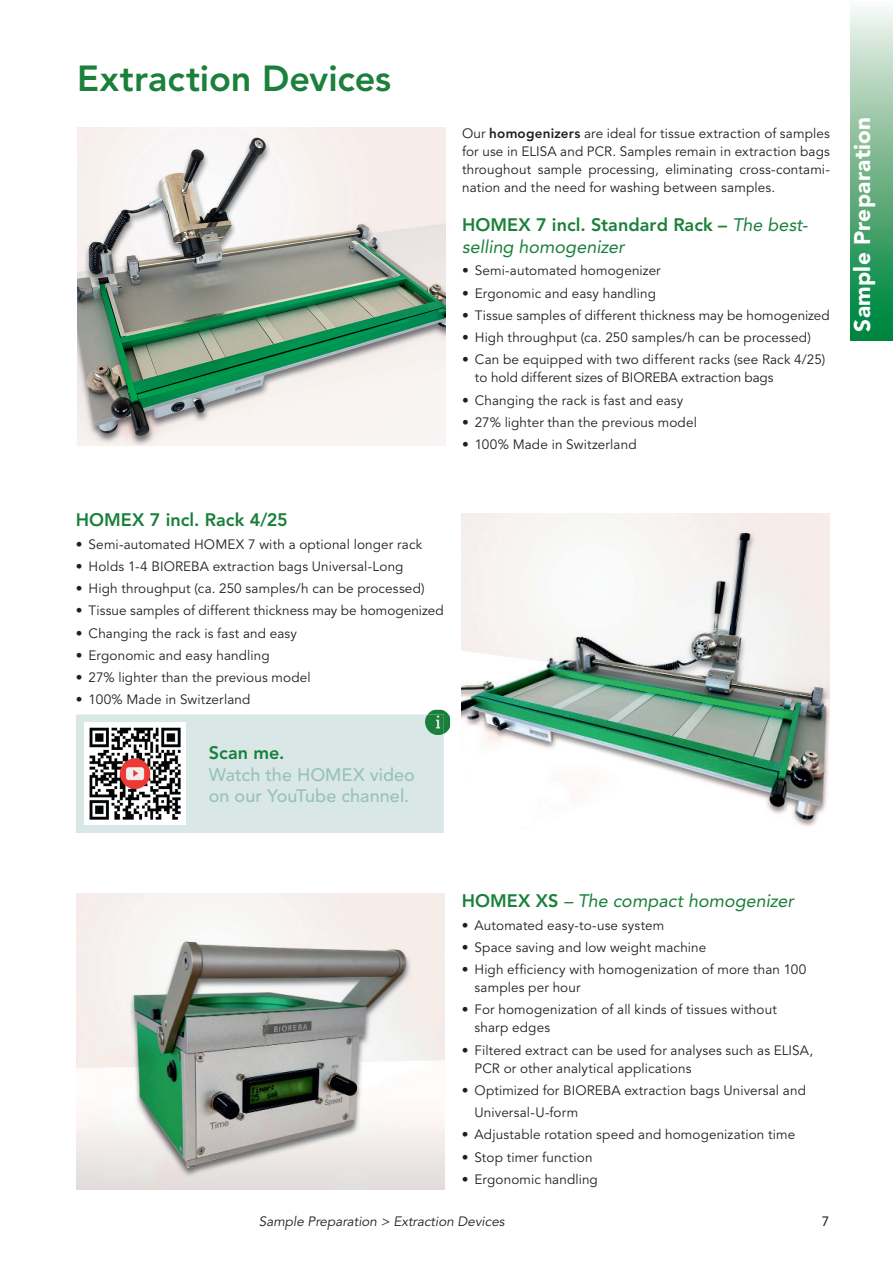
<style>
.page{position:relative;width:893px;height:1263px;background:#fff}
.page>*{position:absolute;margin:0;border:0;box-sizing:border-box;transform-origin:0 0}
.t1{font:800 36px "Avenir LT Std";color:#1a803a}
.t2{font:900 22.5px "Avenir LT Std";letter-spacing:.015em;color:#fff}
.t3{font:italic 18px/21.6px "Avenir LT Std";color:#1a803a}
.t4{font:500 18px/21.6px "Avenir LT Std";color:#99c1b9}
.t5{font:800 18px "Avenir LT Std";color:#1a803a}
.t6{font:13.5px/18px "Avenir LT Std";letter-spacing:.01em;color:#231f20}
.t7{font:italic 13.5px "Avenir LT Std";color:#231f20}
.t8{font:13.5px "Avenir LT Std";color:#231f20}
.s1{font-weight:800}
.s2{font-weight:800;font-style:normal}
</style>
<div class="page">
<div style="left:850px;top:0;width:43px;height:340px;background:linear-gradient(to bottom,#f9f4ef,#007d31)"></div>
<img style="left:77px;top:128px;width:368px;height:318px">
<img style="left:77px;top:894px;width:368px;height:295px">
<img style="left:461px;top:514px;width:368px;height:313px">
<div style="left:76px;top:714px;width:368px;height:119px;background:#d9e8e7"></div>
<img style="left:84px;top:723px;width:102px;height:102px">
<img style="left:428px;top:710px;width:22px;height:24px">
<img style="left:425px;top:714px;width:19px;height:21px">
<h1 class="t1" style="left:77px;top:57px;width:315px">Extraction Devices</h1>
<p class="t6" style="left:462px;top:124px;width:369px;text-align:justify">Our <span class="s1">homogenizers</span> are ideal for tissue extraction of samples for use in ELISA and PCR. Samples remain in extraction bags throughout sample processing, eliminating cross-contami&shy;nation and the need for washing between samples.</p>
<h3 class="t3" style="left:462px;top:215px;width:347px"><span class="s2">HOMEX 7 incl. Standard Rack –</span> The best&shy;selling homogenizer</h3>
<p class="t6" style="left:462px;top:262px;width:200px">• Semi-automated homogenizer</p>
<p class="t6" style="left:462px;top:284px;width:195px">• Ergonomic and easy handling</p>
<p class="t6" style="left:462px;top:306px;width:369px">• Tissue samples of different thickness may be homogenized</p>
<p class="t6" style="left:462px;top:329px;width:350px">• High throughput (ca. 250 samples/h can be processed)</p>
<p class="t6" style="left:475px;top:351px;width:352px;text-indent:-13px">• Can be equipped with two different racks (see Rack 4/25) to hold different sizes of BIOREBA extraction bags</p>
<p class="t6" style="left:462px;top:391px;width:223px">• Changing the rack is fast and easy</p>
<p class="t6" style="left:462px;top:413px;width:236px">• 27% lighter than the previous model</p>
<p class="t6" style="left:462px;top:436px;width:176px">• 100% Made in Switzerland</p>
<h2 class="t2" style="left:849px;top:332px;width:216px;rotate:-90deg">Sample Preparation</h2>
<h3 class="t5" style="left:76px;top:509px;width:213px">HOMEX 7 incl. Rack 4/25</h3>
<p class="t6" style="left:76px;top:535px;width:348px">• Semi-automated HOMEX 7 with a optional longer rack</p>
<p class="t6" style="left:76px;top:557px;width:329px">• Holds 1-4 BIOREBA extraction bags Universal-Long</p>
<p class="t6" style="left:76px;top:580px;width:350px">• High throughput (ca. 250 samples/h can be processed)</p>
<p class="t6" style="left:76px;top:602px;width:369px">• Tissue samples of different thickness may be homogenized</p>
<p class="t6" style="left:76px;top:624px;width:223px">• Changing the rack is fast and easy</p>
<p class="t6" style="left:76px;top:646px;width:195px">• Ergonomic and easy handling</p>
<p class="t6" style="left:76px;top:669px;width:236px">• 27% lighter than the previous model</p>
<p class="t6" style="left:76px;top:691px;width:176px">• 100% Made in Switzerland</p>
<h3 class="t5" style="left:209px;top:742px;width:77px">Scan me.</h3>
<h3 class="t4" style="left:209px;top:764px;width:208px">Watch the HOMEX video on our YouTube channel.</h3>
<h3 class="t3" style="left:462px;top:891px;width:334px"><span class="s2">HOMEX XS</span> – The compact homogenizer</h3>
<p class="t6" style="left:462px;top:916px;width:204px">• Automated easy-to-use system</p>
<p class="t6" style="left:462px;top:939px;width:246px">• Space saving and low weight machine</p>
<p class="t6" style="left:475px;top:961px;width:333px;text-indent:-13px">• High efficiency with homogenization of more than 100 samples per hour</p>
<p class="t6" style="left:475px;top:1001px;width:304px;text-indent:-13px">• For homogenization of all kinds of tissues without sharp edges</p>
<p class="t6" style="left:475px;top:1041px;width:340px;text-indent:-13px">• Filtered extract can be used for analyses such as ELISA,<br>PCR or other analytical applications</p>
<p class="t6" style="left:475px;top:1079px;width:333px;line-height:22.2px;text-indent:-13px">• Optimized for BIOREBA extraction bags Universal and<br>Universal-U-form</p>
<p class="t6" style="left:462px;top:1126px;width:335px">• Adjustable rotation speed and homogenization time</p>
<p class="t6" style="left:462px;top:1148px;width:132px">• Stop timer function</p>
<p class="t6" style="left:462px;top:1171px;width:138px">• Ergonomic handling</p>
<p class="t7" style="left:259px;top:1214px;width:247px">Sample Preparation &gt; Extraction Devices</p>
<p class="t8" style="left:822px;top:1214px;width:9px">7</p>
</div>
